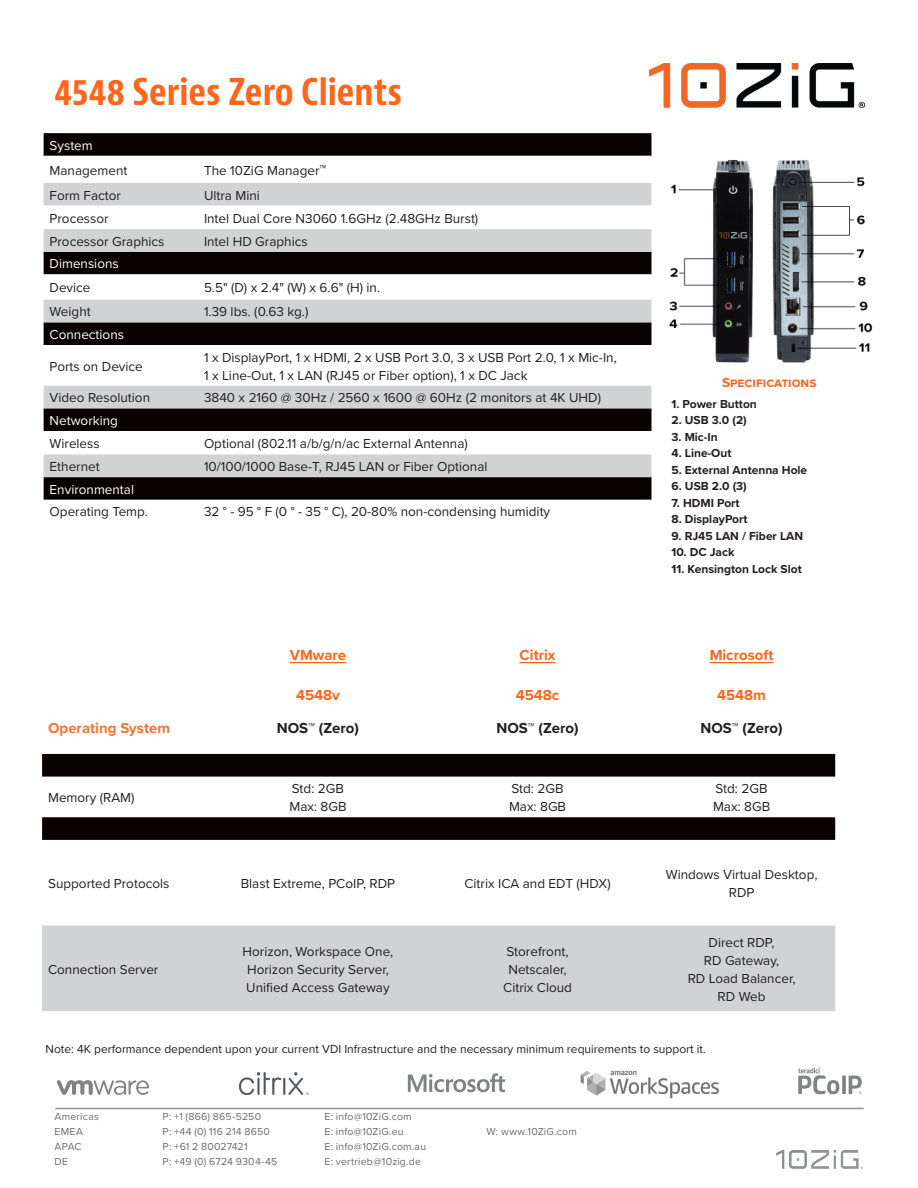
<style>
.page{position:relative;width:918px;height:1188px;background:#fff}
.page>*{position:absolute;margin:0;border:0;box-sizing:border-box;transform-origin:0 0}
.t1{font:700 condensed 36px "Bernina Sans";color:#ff661c}
.t2{font:700 15px "Proxima Nova";color:#ff661c}
.t3{font:700 15px "Proxima Nova";color:#231f20}
.t4{font:700 15px "Proxima Nova";color:#f37335}
.t5{font:13.5px/18px "Proxima Nova";color:#231f20;text-align:center}
.t6{font:13.5px "Proxima Nova";color:#fff}
.t7{font:700 13.5px "Proxima Nova";color:#ff661c}
.t8{font:700 12px "Proxima Nova";color:#231f20}
.t9{font:12px "Proxima Nova";color:#231f20}
.t10{font:10.5px "Proxima Nova";letter-spacing:.02em;color:#231f20}
.t11{font:10.5px "Proxima Nova";color:#231f20}
.s1{font-weight:700;font-size:15px}
</style>
<div class="page">
<svg style="left:44px;top:133px;width:608px;height:367px;background:#110d0c"></svg>
<svg style="left:44px;top:156px;width:607px;height:344px"></svg>
<svg style="left:44px;top:183px;width:607px;height:294px"></svg>
<svg style="left:44px;top:206px;width:607px;height:23px"></svg>
<img style="left:649px;top:64px;width:215px;height:44px">
<img style="left:776px;top:1150px;width:87px;height:19px">
<svg style="left:42px;top:753px;width:793px;height:173px"></svg>
<svg style="left:42px;top:754px;width:793px;height:86px"></svg>
<div style="left:42px;top:926px;width:793px;height:85px;background:#d1d2d4"></div>
<hr style="left:290px;top:662px;width:56px;height:1px;background:#ff661c">
<hr style="left:520px;top:662px;width:36px;height:1px;background:#ff661c">
<hr style="left:710px;top:662px;width:64px;height:1px;background:#ff661c">
<img style="left:669px;top:159px;width:204px;height:204px">
<hr style="left:55px;top:1108px;width:809px;height:1px;background:#231f20">
<svg style="left:57px;top:1080px;width:92px;height:15px"></svg>
<svg style="left:798px;top:1068px;width:64px;height:26px"></svg>
<svg style="left:408px;top:1073px;width:97px;height:19px"></svg>
<img style="left:580px;top:1070px;width:139px;height:28px">
<img style="left:240px;top:1073px;width:69px;height:21px">
<p class="t1" style="left:54px;top:70px;width:349px">4548 Series Zero Clients</p>
<p class="t6" style="left:50px;top:135px;width:45px">System</p>
<p class="t5" style="left:50px;top:161px;width:79px">Management</p>
<p class="t5" style="left:204px;top:161px;width:124px">The 10ZiG Manager<span class="s1">™</span></p>
<p class="t5" style="left:50px;top:186px;width:73px">Form Factor</p>
<p class="t5" style="left:204px;top:186px;width:57px">Ultra Mini</p>
<p class="t5" style="left:50px;top:209px;width:61px">Processor</p>
<p class="t5" style="left:204px;top:209px;width:276px">Intel Dual Core N3060 1.6GHz (2.48GHz Burst)</p>
<p class="t5" style="left:50px;top:232px;width:116px">Processor Graphics</p>
<p class="t5" style="left:204px;top:232px;width:105px">Intel HD Graphics</p>
<p class="t6" style="left:50px;top:254px;width:71px">Dimensions</p>
<p class="t5" style="left:50px;top:278px;width:42px">Device</p>
<p class="t5" style="left:204px;top:278px;width:178px">5.5" (D) x 2.4" (W) x 6.6" (H) in.</p>
<p class="t5" style="left:50px;top:302px;width:43px">Weight</p>
<p class="t5" style="left:204px;top:302px;width:106px">1.39 lbs. (0.63 kg.)</p>
<p class="t6" style="left:50px;top:324px;width:76px">Connections</p>
<p class="t5" style="left:50px;top:357px;width:95px">Ports on Device</p>
<p class="t5" style="left:204px;top:348px;width:414px">1 x DisplayPort, 1 x HDMI, 2 x USB Port 3.0, 3 x USB Port 2.0, 1 x Mic-In,</p>
<p class="t5" style="left:204px;top:366px;width:325px">1 x Line-Out, 1 x LAN (RJ45 or Fiber option), 1 x DC Jack</p>
<p class="t5" style="left:50px;top:388px;width:102px">Video Resolution</p>
<p class="t5" style="left:204px;top:388px;width:399px">3840 x 2160 @ 30Hz / 2560 x 1600 @ 60Hz (2 monitors at 4K UHD)</p>
<p class="t6" style="left:50px;top:410px;width:70px">Networking</p>
<p class="t5" style="left:50px;top:434px;width:52px">Wireless</p>
<p class="t5" style="left:204px;top:434px;width:265px">Optional (802.11 a/b/g/n/ac External Antenna)</p>
<p class="t5" style="left:50px;top:457px;width:52px">Ethernet</p>
<p class="t5" style="left:204px;top:457px;width:285px">10/100/1000 Base-T, RJ45 LAN or Fiber Optional</p>
<p class="t6" style="left:50px;top:479px;width:86px">Environmental</p>
<p class="t5" style="left:50px;top:502px;width:100px">Operating Temp.</p>
<p class="t5" style="left:204px;top:502px;width:348px">32 ° - 95 ° F (0 ° - 35 ° C), 20-80% non-condensing humidity</p>
<p class="t7" style="left:722px;top:372px;width:96px">Specifications</p>
<p class="t8" style="left:672px;top:395px;width:87px">1. Power Button</p>
<p class="t8" style="left:672px;top:411px;width:77px">2. USB 3.0 (2)</p>
<p class="t8" style="left:672px;top:428px;width:48px">3. Mic-In</p>
<p class="t8" style="left:672px;top:444px;width:61px">4. Line-Out</p>
<p class="t8" style="left:672px;top:461px;width:137px">5. External Antenna Hole</p>
<p class="t8" style="left:672px;top:477px;width:77px">6. USB 2.0 (3)</p>
<p class="t8" style="left:672px;top:494px;width:70px">7. HDMI Port</p>
<p class="t8" style="left:672px;top:510px;width:78px">8. DisplayPort</p>
<p class="t8" style="left:672px;top:527px;width:133px">9. RJ45 LAN / Fiber LAN</p>
<p class="t8" style="left:672px;top:543px;width:64px">10. DC Jack</p>
<p class="t8" style="left:672px;top:560px;width:132px">11. Kensington Lock Slot</p>
<p class="t4" style="left:48px;top:716px;width:124px">Operating System</p>
<p class="t5" style="left:48px;top:788px;width:88px">Memory (RAM)</p>
<p class="t2" style="left:290px;top:644px;width:58px">VMware</p>
<p class="t2" style="left:520px;top:644px;width:37px">Citrix</p>
<p class="t2" style="left:710px;top:644px;width:65px">Microsoft</p>
<p class="t2" style="left:296px;top:683px;width:45px">4548v</p>
<p class="t3" style="left:277px;top:716px;width:84px">NOS™ (Zero)</p>
<p class="t5" style="left:292px;top:779px;width:54px">Std: 2GB</p>
<p class="t5" style="left:289px;top:797px;width:59px">Max: 8GB</p>
<p class="t2" style="left:516px;top:683px;width:45px">4548c</p>
<p class="t3" style="left:497px;top:716px;width:84px">NOS™ (Zero)</p>
<p class="t5" style="left:512px;top:779px;width:54px">Std: 2GB</p>
<p class="t5" style="left:509px;top:797px;width:59px">Max: 8GB</p>
<p class="t2" style="left:717px;top:683px;width:50px">4548m</p>
<p class="t3" style="left:701px;top:716px;width:84px">NOS™ (Zero)</p>
<p class="t5" style="left:716px;top:779px;width:54px">Std: 2GB</p>
<p class="t5" style="left:713px;top:797px;width:59px">Max: 8GB</p>
<p class="t5" style="left:48px;top:874px;width:123px">Supported Protocols</p>
<p class="t5" style="left:241px;top:874px;width:156px">Blast Extreme, PCoIP, RDP</p>
<p class="t5" style="left:464px;top:874px;width:148px">Citrix ICA and EDT (HDX)</p>
<p class="t5" style="left:666px;top:865px;width:153px">Windows Virtual Desktop,<br>RDP</p>
<p class="t5" style="left:48px;top:960px;width:112px">Connection Server</p>
<p class="t5" style="left:243px;top:942px;width:152px">Horizon, Workspace One,</p>
<p class="t5" style="left:247px;top:960px;width:143px">Horizon Security Server,</p>
<p class="t5" style="left:246px;top:978px;width:145px">Unified Access Gateway</p>
<p class="t5" style="left:507px;top:942px;width:63px">Storefront,</p>
<p class="t5" style="left:508px;top:960px;width:60px">Netscaler,</p>
<p class="t5" style="left:503px;top:978px;width:70px">Citrix Cloud</p>
<p class="t5" style="left:709px;top:933px;width:68px">Direct RDP,</p>
<p class="t5" style="left:704px;top:951px;width:77px">RD Gateway,</p>
<p class="t5" style="left:688px;top:969px;width:109px">RD Load Balancer,</p>
<p class="t5" style="left:718px;top:987px;width:49px">RD Web</p>
<p class="t9" style="left:46px;top:1040px;width:662px">Note: 4K performance dependent upon your current VDI Infrastructure and the necessary minimum requirements to support it.</p>
<p class="t10" style="left:55px;top:1109px;width:46px">Americas</p>
<p class="t10" style="left:163px;top:1109px;width:100px">P: +1 (866) 865-5250</p>
<p class="t10" style="left:325px;top:1109px;width:89px">E: info@10ZiG.com</p>
<p class="t10" style="left:55px;top:1124px;width:30px">EMEA</p>
<p class="t10" style="left:163px;top:1124px;width:109px">P: +44 (0) 116 214 8650</p>
<p class="t10" style="left:325px;top:1124px;width:81px">E: info@10ZiG.eu</p>
<p class="t10" style="left:487px;top:1124px;width:92px">W: www.10ZiG.com</p>
<p class="t10" style="left:55px;top:1139px;width:29px">APAC</p>
<p class="t11" style="left:163px;top:1139px;width:87px">P: +61 2 80027421</p>
<p class="t10" style="left:325px;top:1139px;width:103px">E: info@10ZiG.com.au</p>
<p class="t10" style="left:55px;top:1154px;width:15px">DE</p>
<p class="t10" style="left:163px;top:1154px;width:116px">P: +49 (0) 6724 9304-45</p>
<p class="t10" style="left:325px;top:1154px;width:98px">E: vertrieb@10zig.de</p>
</div>
